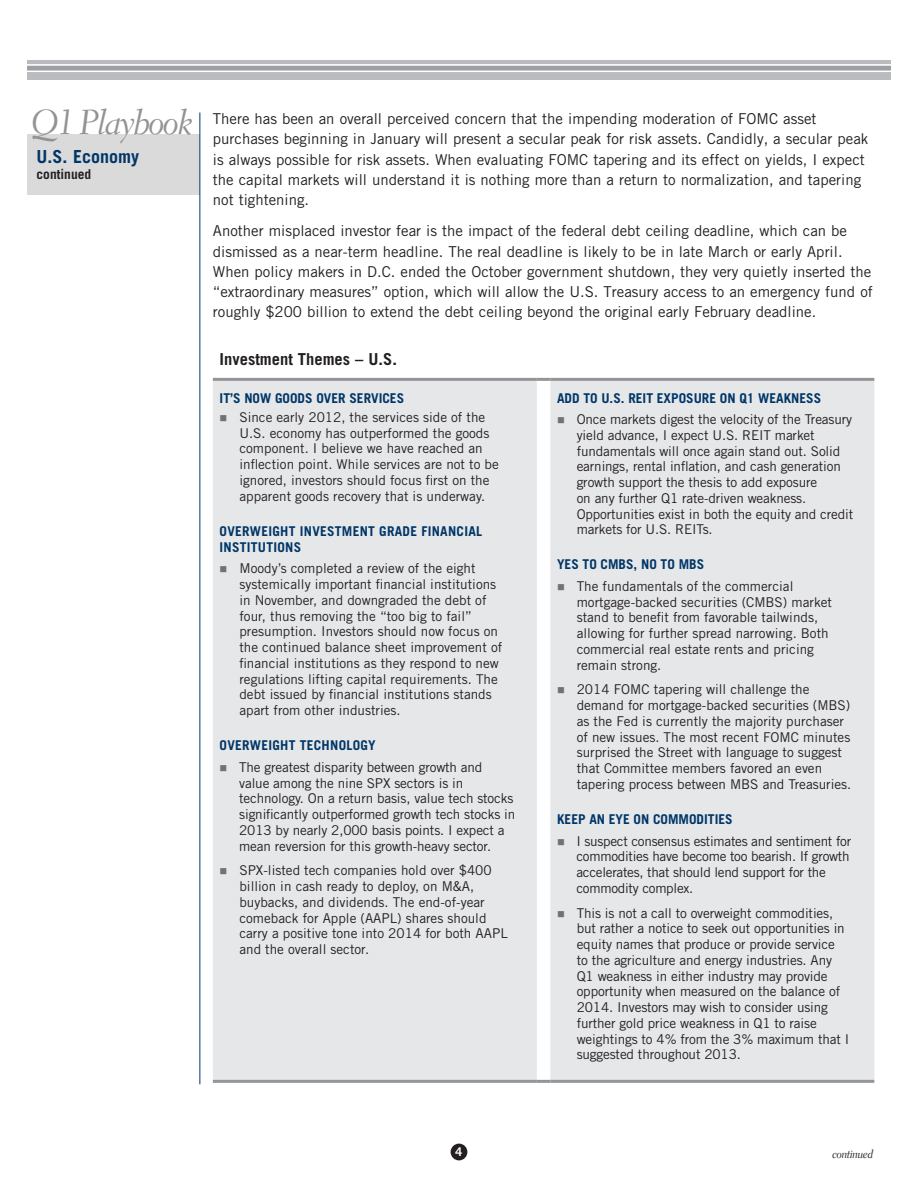
<style>
.page{position:relative;width:918px;height:1188px;background:#fff}
.page>*{position:absolute;margin:0;border:0;box-sizing:border-box;transform-origin:0 0}
.t1{font:34.5px "Electra LT Std Cursive";letter-spacing:-.05em;color:#939393}
.t2{font:700 18px "Trade Gothic LT Std";color:#003667}
.t3{font:700 16.5px "Trade Gothic LT Std";color:#231f20}
.t4{font:15px/20.2px "Trade Gothic LT Std";color:#231f20}
.t5{font:13.5px/15.8px "Trade Gothic LT Std";color:#231f20}
.t6{font:13.5px/15.8px "Trade Gothic LT Std";letter-spacing:-.02em;color:#231f20}
.t7{font:700 13.5px "Trade Gothic LT Std";color:#003667}
.t8{font:700 13.5px/16.2px "Trade Gothic LT Std";letter-spacing:.02em;color:#003667}
.t9{font:700 13.5px "Trade Gothic LT Std";color:#231f20}
.t10{font:12px "Electra LT Std Cursive Display";color:#231f20}
.t11{font:700 12px "Trade Gothic LT Std";color:#fff}
.s1{color:#717271}
</style>
<div class="page">
<div style="left:27px;top:134px;width:173px;height:60px;background:#dbdada"></div>
<div style="left:213px;top:381px;width:661px;height:699px;background:#e6e7e9"></div>
<hr style="left:213px;top:1080px;width:324px;height:3px;background:#939598">
<svg style="left:537px;top:1080px;width:13px;height:3px"></svg>
<hr style="left:550px;top:1080px;width:324px;height:3px;background:#939598">
<hr style="left:213px;top:378px;width:324px;height:3px;background:#939598">
<svg style="left:537px;top:378px;width:13px;height:3px"></svg>
<hr style="left:550px;top:378px;width:324px;height:3px;background:#939598">
<div style="left:451px;top:1144px;width:16px;height:16px;background:#231f20;border-radius:50%"></div>
<div style="left:27px;top:60px;width:864px;height:20px;background:#babbbe"></div>
<div style="left:27px;top:66px;width:864px;height:5px;background:#9d9fa2"></div>
<hr style="left:27px;top:64px;width:864px;height:2px;background:#fff">
<hr style="left:27px;top:71px;width:864px;height:1px;background:#fff">
<hr style="left:200px;top:112px;width:1px;height:972px;background:#003667">
<p class="t1" style="left:31px;top:101px;width:163px">Q1 Playbook</p>
<p class="t2" style="left:37px;top:146px;width:104px">U.S. Economy</p>
<p class="t9" style="left:37px;top:166px;width:56px">continued</p>
<p class="t4" style="left:213px;top:109px;width:657px">There has been an overall perceived concern that the impending moderation of FOMC asset purchases beginning in January will present a secular peak for risk assets. Candidly, a secular peak is always possible for risk assets. When evaluating FOMC tapering and its effect on yields, I expect the capital markets will understand it is nothing more than a return to normalization, and tapering not tightening.</p>
<p class="t4" style="left:213px;top:221px;width:662px">Another misplaced investor fear is the impact of the federal debt ceiling deadline, which can be dismissed as a near-term headline. The real deadline is likely to be in late March or early April.<br>When policy makers in D.C. ended the October government shutdown, they very quietly inserted the “extraordinary measures” option, which will allow the U.S. Treasury access to an emergency fund of roughly $200 billion to extend the debt ceiling beyond the original early February deadline.</p>
<p class="t3" style="left:220px;top:349px;width:179px">Investment Themes – U.S.</p>
<p class="t7" style="left:220px;top:389px;width:186px">IT’S NOW GOODS OVER SERVICES</p>
<p class="t5" style="left:239px;top:409px;width:261px;text-indent:-20px"><span class="s1">■</span> Since early 2012, the services side of the U.S. economy has outperformed the goods component. I believe we have reached an inflection point. While services are not to be ignored, investors should focus first on the apparent goods recovery that is underway.</p>
<p class="t8" style="left:220px;top:523px;width:264px">OVERWEIGHT INVESTMENT GRADE FINANCIAL<br>INSTITUTIONS</p>
<p class="t5" style="left:239px;top:561px;width:264px;text-indent:-20px"><span class="s1">■</span> Moody’s completed a review of the eight systemically important financial institutions in November, and downgraded the debt of four, thus removing the “too big to fail” presumption. Investors should now focus on the continued balance sheet improvement of financial institutions as they respond to new regulations lifting capital requirements. The debt issued by financial institutions stands apart from other industries.</p>
<p class="t8" style="left:220px;top:737px;width:158px">OVERWEIGHT TECHNOLOGY</p>
<p class="t5" style="left:239px;top:759px;width:278px;text-indent:-20px"><span class="s1">■</span> The greatest disparity between growth and value among the nine SPX sectors is in technology. On a return basis, value tech stocks significantly outperformed growth tech stocks in 2013 by nearly 2,000 basis points. I expect a mean reversion for this growth-heavy sector.</p>
<p class="t5" style="left:239px;top:862px;width:270px;text-indent:-20px"><span class="s1">■</span> SPX-listed tech companies hold over $400 billion in cash ready to deploy, on M&amp;A, buybacks, and dividends. The end-of-year comeback for Apple (AAPL) shares should carry a positive tone into 2014 for both AAPL and the overall sector.</p>
<p class="t7" style="left:557px;top:389px;width:266px">ADD TO U.S. REIT EXPOSURE ON Q1 WEAKNESS</p>
<p class="t5" style="left:577px;top:411px;width:278px;text-indent:-20px"><span class="s1">■</span> Once markets digest the velocity of the Treasury yield advance, I expect U.S. REIT market fundamentals will once again stand out. Solid earnings, rental inflation, and cash generation growth support the thesis to add exposure<br>on any further Q1 rate-driven weakness.<br>Opportunities exist in both the equity and credit markets for U.S. REITs.</p>
<p class="t7" style="left:557px;top:556px;width:149px">YES TO CMBS, NO TO MBS</p>
<p class="t5" style="left:577px;top:578px;width:257px;text-indent:-20px"><span class="s1">■</span> The fundamentals of the commercial mortgage-backed securities (CMBS) market stand to benefit from favorable tailwinds, allowing for further spread narrowing. Both commercial real estate rents and pricing remain strong.</p>
<p class="t5" style="left:577px;top:682px;width:276px;text-indent:-20px"><span class="s1">■</span> 2014 FOMC tapering will challenge the demand for mortgage-backed securities (MBS) as the Fed is currently the majority purchaser of new issues. The most recent FOMC minutes surprised the Street with language to suggest that Committee members favored an even tapering process between MBS and Treasuries.</p>
<p class="t7" style="left:557px;top:811px;width:177px">KEEP AN EYE ON COMMODITIES</p>
<p class="t6" style="left:576px;top:833px;width:276px;text-indent:-19px"><span class="s1">■</span> I suspect consensus estimates and sentiment for commodities have become too bearish. If growth accelerates, that should lend support for the commodity complex.</p>
<p class="t5" style="left:577px;top:905px;width:274px;text-indent:-20px"><span class="s1">■</span> This is not a call to overweight commodities, but rather a notice to seek out opportunities in equity names that produce or provide service to the agriculture and energy industries. Any Q1 weakness in either industry may provide opportunity when measured on the balance of 2014. Investors may wish to consider using further gold price weakness in Q1 to raise weightings to 4% from the 3% maximum that I suggested throughout 2013.</p>
<p class="t11" style="left:456px;top:1144px;width:8px">4</p>
<p class="t10" style="left:832px;top:1147px;width:42px">continued</p>
</div>
